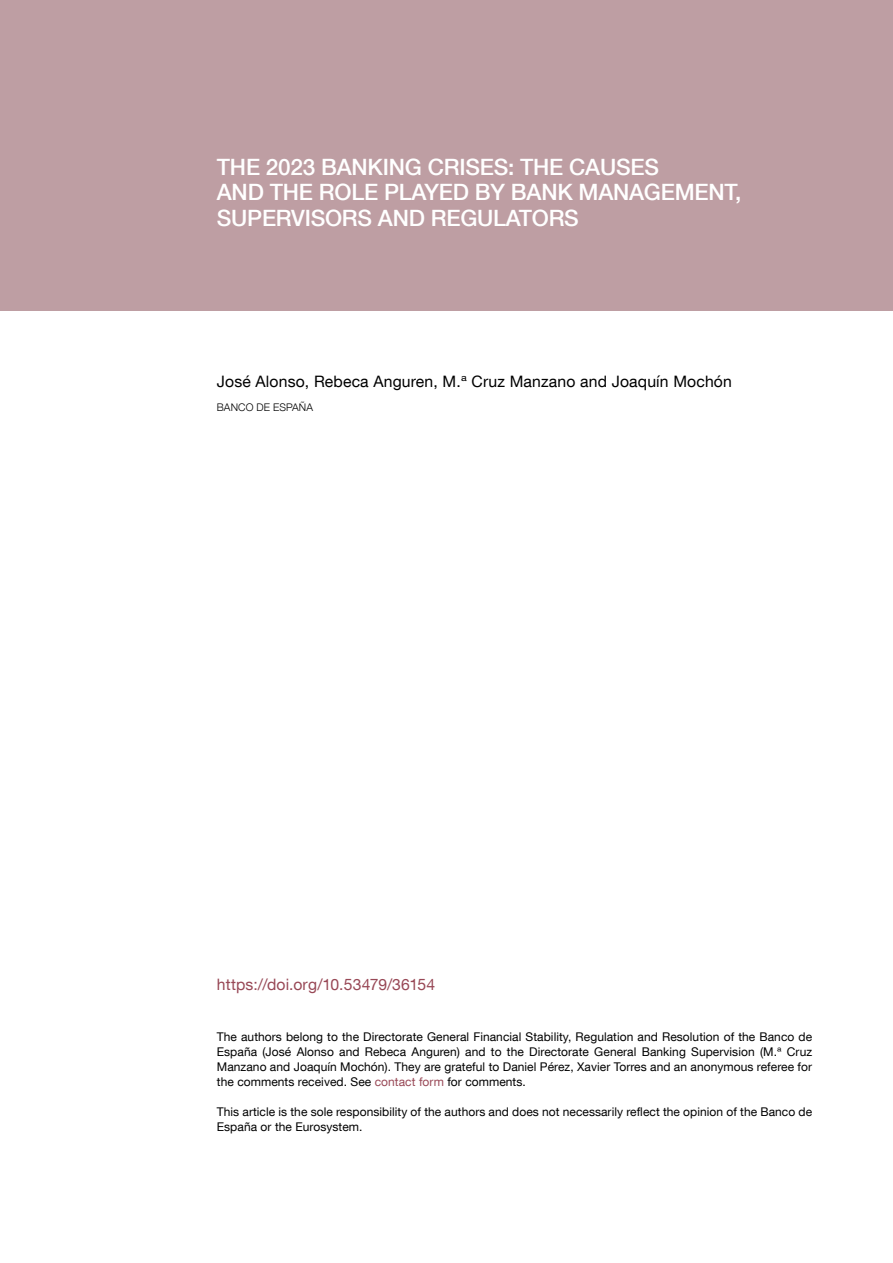
<style>
.page{position:relative;width:893px;height:1263px;background:#fff}
.page>*{position:absolute;margin:0;border:0;box-sizing:border-box;transform-origin:0 0}
.Título_artículo_portadilla{font:500 22.5px/25.5px "Bd E Neue Helvetica";letter-spacing:-.01em;color:#fff}
.Portadilla_Autor{font:15.75px "Bd E Neue Helvetica";letter-spacing:.01em;color:#000}
.Texto_artículo{font:15.75px "Bd E Neue Helvetica";letter-spacing:.01em;color:#984856}
.Portadilla_citas{font:12px/15px "Bd E Neue Helvetica";letter-spacing:.005em;color:#000;text-align:justify}
.Portadilla_Institución{font:300 10.5px "Bd E Neue Helvetica";letter-spacing:.01em;color:#000}
.s1{color:#984856}
</style>
<div class="page">
<div style="left:0;top:0;width:893px;height:310px;background:#be9ea3"></div>
<h2 class="Título_artículo_portadilla" style="left:217px;top:154px;width:526px">THE 2023 BANKING CRISES: THE CAUSES<br>AND THE ROLE PLAYED BY BANK MANAGEMENT,<br>SUPERVISORS AND REGULATORS</h2>
<p class="Portadilla_Autor" style="left:217px;top:371px;width:517px">José Alonso, Rebeca Anguren, M.ª Cruz Manzano and Joaquín Mochón</p>
<p class="Portadilla_Institución" style="left:217px;top:400px;width:98px">BANCO DE ESPAÑA</p>
<p class="Texto_artículo" style="left:217px;top:975px;width:220px">https://doi.org/10.53479/36154</p>
<p class="Portadilla_citas" style="left:217px;top:1029px;width:597px">The authors belong to the Directorate General Financial Stability, Regulation and Resolution of the Banco de España (José Alonso and Rebeca Anguren) and to the Directorate General Banking Supervision (M.ª Cruz Manzano and Joaquín Mochón). They are grateful to Daniel Pérez, Xavier Torres and an anonymous referee for the comments received. See <span class="s1">contact form</span> for comments.</p>
<p class="Portadilla_citas" style="left:217px;top:1104px;width:597px">This article is the sole responsibility of the authors and does not necessarily reflect the opinion of the Banco de<br>España or the Eurosystem.</p>
</div>
